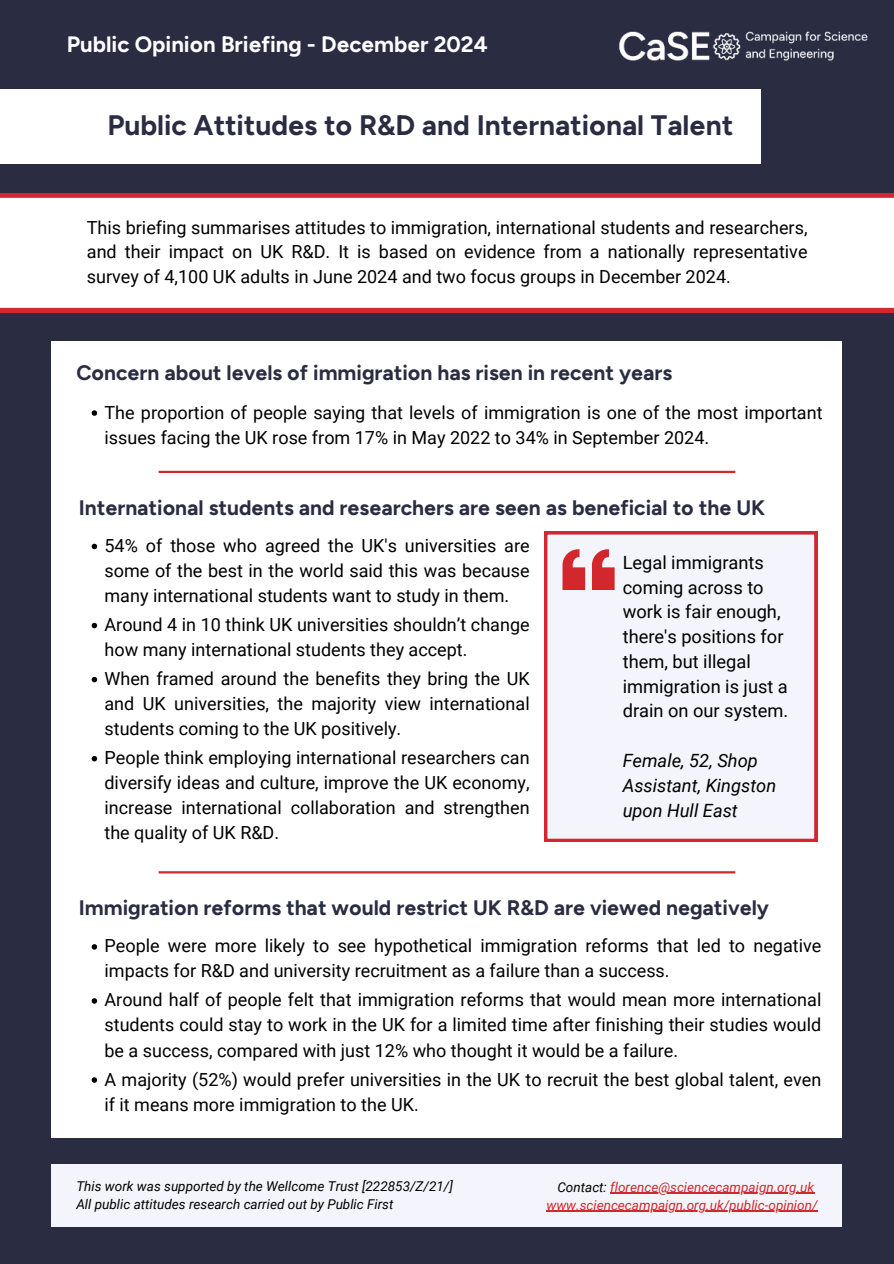
<style>
.page{position:relative;width:894px;height:1264px;background:#fff}
.page>*{position:absolute;margin:0;border:0;box-sizing:border-box;transform-origin:0 0}
.t1{font:700 28.2px "Figtree";color:#2a2d42}
.t2{font:700 22.2px "Figtree";color:#fff}
.t3{font:700 21px "Figtree";color:#2a2d42}
.t4{font:18.3px/24.8px "Roboto";color:#000}
.t5{font:italic 18.3px/24.8px "Roboto";color:#000}
.t6{font:18px/25px "Roboto";color:#000;text-align:justify}
.t7{font:italic 13.5px/18px "Roboto";color:#000}
.t8{font:italic 13.5px/18px "Roboto";color:#d1272d;text-align:center}
.s1{color:#000}
</style>
<div class="page">
<div style="left:0;top:0;width:893px;height:1263px;background:#2a2d42"></div>
<svg style="left:0;top:193px;width:893px;height:119px"></svg>
<div style="left:0;top:90px;width:760px;height:74px;background:#fff"></div>
<div style="left:52px;top:342px;width:789px;height:796px;background:#fff"></div>
<hr style="left:159px;top:471px;width:576px;height:2px;background:#d1272d">
<hr style="left:159px;top:871px;width:576px;height:2px;background:#d1272d">
<img style="left:619px;top:31px;width:249px;height:30px">
<svg style="left:92px;top:410px;width:5px;height:6px"></svg>
<svg style="left:92px;top:543px;width:5px;height:6px"></svg>
<svg style="left:92px;top:623px;width:5px;height:5px"></svg>
<svg style="left:92px;top:677px;width:5px;height:5px"></svg>
<svg style="left:92px;top:756px;width:5px;height:5px"></svg>
<svg style="left:92px;top:944px;width:5px;height:5px"></svg>
<svg style="left:92px;top:998px;width:5px;height:5px"></svg>
<svg style="left:92px;top:1077px;width:5px;height:5px"></svg>
<div style="left:52px;top:1164px;width:789px;height:63px;background:#f4f5fc"></div>
<hr style="left:610px;top:1192px;width:204px;height:1px;background:#d1272d">
<hr style="left:546px;top:1210px;width:271px;height:1px;background:#d1272d">
<div style="left:544px;top:531px;width:273px;height:311px;background:#f4f5fc"></div>
<svg style="left:562px;top:549px;width:52px;height:41px"></svg>
<p class="t2" style="left:67px;top:32px;width:422px">Public Opinion Briefing - December 2024</p>
<h1 class="t1" style="left:107px;top:109px;width:627px">Public Attitudes to R&amp;D and International Talent</h1>
<p class="t6" style="left:87px;top:214px;width:722px">This briefing summarises attitudes to immigration, international students and researchers, and their impact on UK R&amp;D. It is based on evidence from a nationally representative survey of 4,100 UK adults in June 2024 and two focus groups in December 2024.</p>
<p class="t3" style="left:76px;top:361px;width:597px">Concern about levels of immigration has risen in recent years</p>
<p class="t6" style="left:104px;top:399px;width:719px">The proportion of people saying that levels of immigration is one of the most important issues facing the UK rose from 17% in May 2022 to 34% in September 2024.</p>
<p class="t3" style="left:79px;top:495px;width:687px">International students and researchers are seen as beneficial to the UK</p>
<p class="t6" style="left:104px;top:532px;width:426px">54% of those who agreed the UK's universities are some of the best in the world said this was because many international students want to study in them.</p>
<p class="t6" style="left:104px;top:611px;width:426px">Around 4 in 10 think UK universities shouldn’t change how many international students they accept.</p>
<p class="t6" style="left:104px;top:665px;width:426px">When framed around the benefits they bring the UK and UK universities, the majority view international students coming to the UK positively.</p>
<p class="t6" style="left:104px;top:744px;width:426px">People think employing international researchers can diversify ideas and culture, improve the UK economy, increase international collaboration and strengthen the quality of UK R&amp;D.</p>
<p class="t4" style="left:622px;top:549px;width:167px">Legal immigrants coming across to work is fair enough, there's positions for them, but illegal immigration is just a drain on our system.</p>
<p class="t5" style="left:622px;top:747px;width:155px">Female, 52, Shop<br>Assistant, Kingston upon Hull East</p>
<p class="t3" style="left:79px;top:896px;width:691px">Immigration reforms that would restrict UK R&amp;D are viewed negatively</p>
<p class="t6" style="left:104px;top:932px;width:718px">People were more likely to see hypothetical immigration reforms that led to negative impacts for R&amp;D and university recruitment as a failure than a success.</p>
<p class="t6" style="left:104px;top:986px;width:718px">Around half of people felt that immigration reforms that would mean more international students could stay to work in the UK for a limited time after finishing their studies would be a success, compared with just 12% who thought it would be a failure.</p>
<p class="t6" style="left:104px;top:1065px;width:718px">A majority (52%) would prefer universities in the UK to recruit the best global talent, even if it means more immigration to the UK.</p>
<p class="t7" style="left:76px;top:1177px;width:378px">This work was supported by the Wellcome Trust [222853/Z/21/]<br>All public attitudes research carried out by Public First</p>
<p class="t8" style="left:546px;top:1177px;width:272px"><span class="s1">Contact:</span> florence@sciencecampaign.org.uk www.sciencecampaign.org.uk/public-opinion/</p>
</div>
